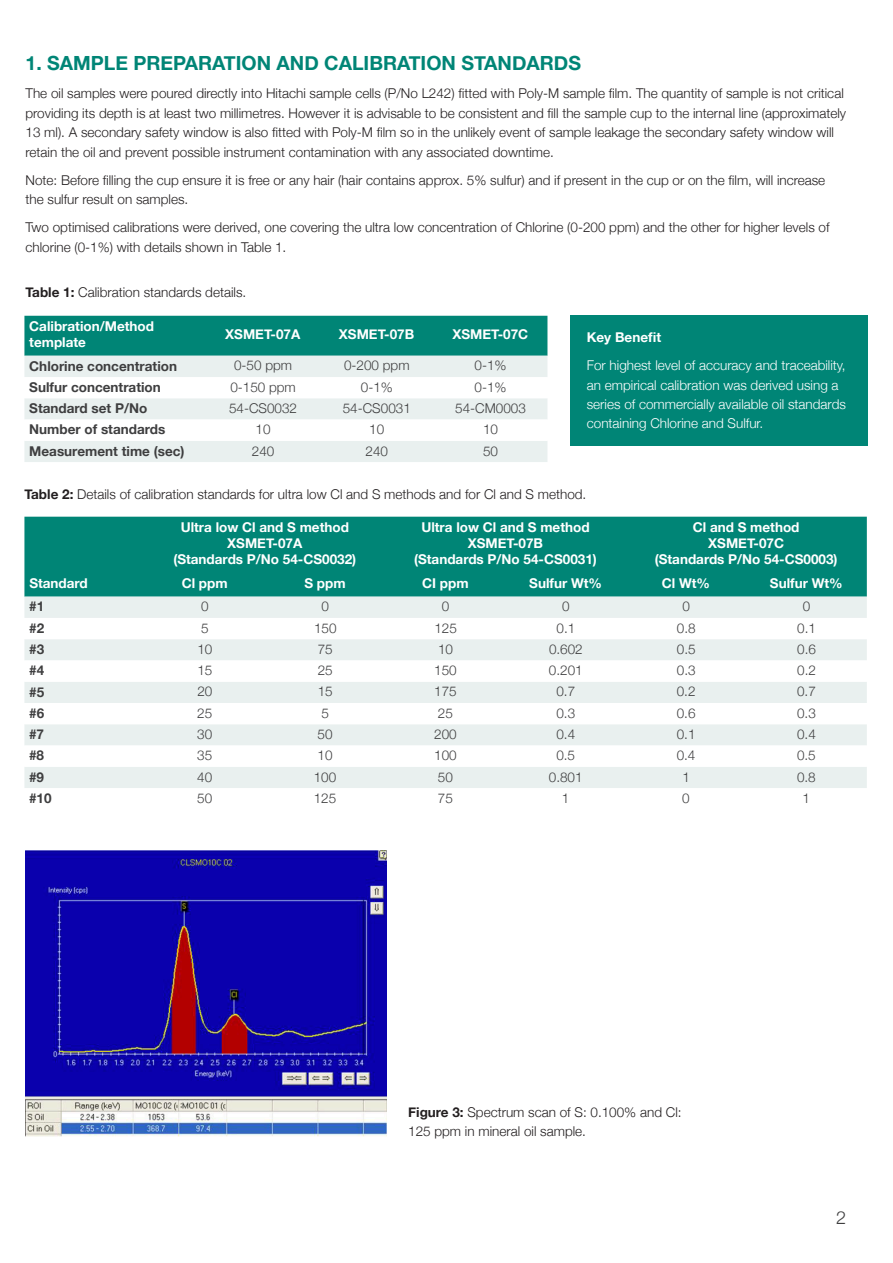
<style>
.page{position:relative;width:893px;height:1263px;background:#fff}
.page>*{position:absolute;margin:0;border:0;box-sizing:border-box;transform-origin:0 0}
.Large_Cap_13_18{font:700 19.5px "Helvetica Neue";color:#008576}
.t1{font:300 18px "Helvetica Neue";color:#3e3e3f}
.BODY_COPY__9_13{font:300 13.5px/19.5px "Helvetica Neue";color:#231f20}
.BODY_COPY__9_13-2{font:700 13.5px/16.2px "Helvetica Neue";color:#fff;text-align:center}
.Table_copy{font:300 13.5px "Helvetica Neue";color:#3e3e3f}
.BODY_COPY__9_13-3{font:300 13.5px/19.5px "Helvetica Neue";color:#fff}
.Table_copy-2{font:700 13.5px "Helvetica Neue";color:#3e3e3f}
.s1{font-weight:700}
</style>
<div class="page">
<div style="left:570px;top:316px;width:297px;height:130px;background:#008576"></div>
<div style="left:24px;top:316px;width:523px;height:40px;background:#008576"></div>
<div style="left:24px;top:356px;width:523px;height:106px;background:#e9f0ef"></div>
<svg style="left:24px;top:377px;width:523px;height:64px"></svg>
<div style="left:24px;top:517px;width:843px;height:80px;background:#008576"></div>
<div style="left:24px;top:597px;width:843px;height:21px;background:#e9f0ef"></div>
<svg style="left:24px;top:639px;width:843px;height:149px;fill:#e9f0ef"></svg>
<img style="left:26px;top:851px;width:361px;height:285px">
<p class="Large_Cap_13_18" style="left:26px;top:48px;width:557px">1. SAMPLE PREPARATION AND CALIBRATION STANDARDS</p>
<p class="BODY_COPY__9_13" style="left:26px;top:82px;width:822px">The oil samples were poured directly into Hitachi sample cells (P/No L242) fitted with Poly-M sample film. The quantity of sample is not critical providing its depth is at least two millimetres. However it is advisable to be consistent and fill the sample cup to the internal line (approximately 13 ml). A secondary safety window is also fitted with Poly-M film so in the unlikely event of sample leakage the secondary safety window will retain the oil and prevent possible instrument contamination with any associated downtime.</p>
<p class="BODY_COPY__9_13" style="left:26px;top:169px;width:801px">Note: Before filling the cup ensure it is free or any hair (hair contains approx. 5% sulfur) and if present in the cup or on the film, will increase the sulfur result on samples.</p>
<p class="BODY_COPY__9_13" style="left:26px;top:216px;width:806px">Two optimised calibrations were derived, one covering the ultra low concentration of Chlorine (0-200 ppm) and the other for higher levels of chlorine (0-1%) with details shown in Table 1.</p>
<p class="BODY_COPY__9_13" style="left:26px;top:282px;width:222px"><span class="s1">Table 1:</span> Calibration standards details.</p>
<p class="BODY_COPY__9_13-2" style="left:29px;top:318px;width:126px;text-align:left">Calibration/Method template</p>
<p class="BODY_COPY__9_13-2" style="left:225px;top:327px;width:77px">XSMET-07A</p>
<p class="BODY_COPY__9_13-2" style="left:339px;top:327px;width:77px">XSMET-07B</p>
<p class="BODY_COPY__9_13-2" style="left:452px;top:327px;width:77px">XSMET-07C</p>
<p class="Table_copy-2" style="left:29px;top:355px;width:149px">Chlorine concentration</p>
<p class="Table_copy" style="left:234px;top:355px;width:60px">0-50 ppm</p>
<p class="Table_copy" style="left:344px;top:355px;width:67px">0-200 ppm</p>
<p class="Table_copy" style="left:475px;top:355px;width:34px">0-1%</p>
<p class="Table_copy-2" style="left:29px;top:376px;width:133px">Sulfur concentration</p>
<p class="Table_copy" style="left:230px;top:376px;width:67px">0-150 ppm</p>
<p class="Table_copy" style="left:361px;top:376px;width:34px">0-1%</p>
<p class="Table_copy" style="left:475px;top:376px;width:34px">0-1%</p>
<p class="Table_copy-2" style="left:29px;top:398px;width:120px">Standard set P/No</p>
<p class="Table_copy" style="left:229px;top:397px;width:70px">54-CS0032</p>
<p class="Table_copy" style="left:343px;top:397px;width:70px">54-CS0031</p>
<p class="Table_copy" style="left:455px;top:397px;width:72px">54-CM0003</p>
<p class="Table_copy-2" style="left:29px;top:419px;width:137px">Number of standards</p>
<p class="Table_copy" style="left:256px;top:419px;width:17px">10</p>
<p class="Table_copy" style="left:369px;top:419px;width:17px">10</p>
<p class="Table_copy" style="left:483px;top:419px;width:17px">10</p>
<p class="Table_copy-2" style="left:29px;top:440px;width:157px">Measurement time (sec)</p>
<p class="Table_copy" style="left:252px;top:440px;width:24px">240</p>
<p class="Table_copy" style="left:366px;top:440px;width:24px">240</p>
<p class="Table_copy" style="left:483px;top:440px;width:17px">50</p>
<p class="BODY_COPY__9_13-2" style="left:587px;top:329px;width:76px">Key Benefit</p>
<p class="BODY_COPY__9_13-3" style="left:587px;top:354px;width:261px">For highest level of accuracy and traceability, an empirical calibration was derived using a series of commercially available oil standards containing Chlorine and Sulfur.</p>
<p class="BODY_COPY__9_13" style="left:24px;top:483px;width:563px"><span class="s1">Table 2:</span> Details of calibration standards for ultra low Cl and S methods and for Cl and S method.</p>
<p class="BODY_COPY__9_13-2" style="left:181px;top:519px;width:170px">Ultra low Cl and S method<br>XSMET-07A</p>
<p class="BODY_COPY__9_13-2" style="left:173px;top:552px;width:184px">(Standards P/No 54-CS0032)</p>
<p class="BODY_COPY__9_13-2" style="left:421px;top:519px;width:170px">Ultra low Cl and S method</p>
<p class="BODY_COPY__9_13-2" style="left:468px;top:536px;width:77px">XSMET-07B</p>
<p class="BODY_COPY__9_13-2" style="left:414px;top:552px;width:184px">(Standards P/No 54-CS0031)</p>
<p class="BODY_COPY__9_13-2" style="left:693px;top:519px;width:108px">Cl and S method</p>
<p class="BODY_COPY__9_13-2" style="left:655px;top:536px;width:184px">XSMET-07C<br>(Standards P/No 54-CS0003)</p>
<p class="BODY_COPY__9_13-2" style="left:29px;top:576px;width:60px">Standard</p>
<p class="BODY_COPY__9_13-2" style="left:182px;top:576px;width:47px">Cl ppm</p>
<p class="BODY_COPY__9_13-2" style="left:304px;top:576px;width:43px">S ppm</p>
<p class="BODY_COPY__9_13-2" style="left:422px;top:576px;width:48px">CI ppm</p>
<p class="BODY_COPY__9_13-2" style="left:529px;top:576px;width:74px">Sulfur Wt%</p>
<p class="BODY_COPY__9_13-2" style="left:662px;top:576px;width:50px">Cl Wt%</p>
<p class="BODY_COPY__9_13-2" style="left:770px;top:576px;width:74px">Sulfur Wt%</p>
<p class="Table_copy-2" style="left:29px;top:596px;width:17px">#1</p>
<p class="Table_copy" style="left:201px;top:596px;width:9px">0</p>
<p class="Table_copy" style="left:322px;top:596px;width:9px">0</p>
<p class="Table_copy" style="left:442px;top:596px;width:9px">0</p>
<p class="Table_copy" style="left:562px;top:596px;width:9px">0</p>
<p class="Table_copy" style="left:682px;top:596px;width:9px">0</p>
<p class="Table_copy" style="left:803px;top:596px;width:9px">0</p>
<p class="Table_copy-2" style="left:29px;top:617px;width:17px">#2</p>
<p class="Table_copy" style="left:201px;top:617px;width:9px">5</p>
<p class="Table_copy" style="left:314px;top:617px;width:24px">150</p>
<p class="Table_copy" style="left:434px;top:617px;width:24px">125</p>
<p class="Table_copy" style="left:557px;top:617px;width:20px">0.1</p>
<p class="Table_copy" style="left:677px;top:617px;width:20px">0.8</p>
<p class="Table_copy" style="left:797px;top:617px;width:20px">0.1</p>
<p class="Table_copy-2" style="left:29px;top:638px;width:17px">#3</p>
<p class="Table_copy" style="left:197px;top:638px;width:17px">10</p>
<p class="Table_copy" style="left:318px;top:638px;width:17px">75</p>
<p class="Table_copy" style="left:438px;top:638px;width:17px">10</p>
<p class="Table_copy" style="left:549px;top:638px;width:35px">0.602</p>
<p class="Table_copy" style="left:677px;top:638px;width:20px">0.5</p>
<p class="Table_copy" style="left:797px;top:638px;width:20px">0.6</p>
<p class="Table_copy-2" style="left:29px;top:660px;width:17px">#4</p>
<p class="Table_copy" style="left:197px;top:659px;width:17px">15</p>
<p class="Table_copy" style="left:318px;top:659px;width:17px">25</p>
<p class="Table_copy" style="left:434px;top:659px;width:24px">150</p>
<p class="Table_copy" style="left:549px;top:659px;width:35px">0.201</p>
<p class="Table_copy" style="left:677px;top:659px;width:20px">0.3</p>
<p class="Table_copy" style="left:797px;top:659px;width:20px">0.2</p>
<p class="Table_copy-2" style="left:29px;top:681px;width:17px">#5</p>
<p class="Table_copy" style="left:197px;top:681px;width:17px">20</p>
<p class="Table_copy" style="left:318px;top:681px;width:17px">15</p>
<p class="Table_copy" style="left:434px;top:681px;width:24px">175</p>
<p class="Table_copy" style="left:556px;top:681px;width:20px">0.7</p>
<p class="Table_copy" style="left:677px;top:681px;width:20px">0.2</p>
<p class="Table_copy" style="left:797px;top:681px;width:20px">0.7</p>
<p class="Table_copy-2" style="left:29px;top:702px;width:17px">#6</p>
<p class="Table_copy" style="left:197px;top:702px;width:17px">25</p>
<p class="Table_copy" style="left:321px;top:702px;width:9px">5</p>
<p class="Table_copy" style="left:438px;top:702px;width:17px">25</p>
<p class="Table_copy" style="left:556px;top:702px;width:20px">0.3</p>
<p class="Table_copy" style="left:677px;top:702px;width:20px">0.6</p>
<p class="Table_copy" style="left:797px;top:702px;width:20px">0.3</p>
<p class="Table_copy-2" style="left:29px;top:724px;width:17px">#7</p>
<p class="Table_copy" style="left:197px;top:723px;width:17px">30</p>
<p class="Table_copy" style="left:318px;top:723px;width:17px">50</p>
<p class="Table_copy" style="left:434px;top:723px;width:24px">200</p>
<p class="Table_copy" style="left:556px;top:723px;width:20px">0.4</p>
<p class="Table_copy" style="left:677px;top:723px;width:20px">0.1</p>
<p class="Table_copy" style="left:797px;top:723px;width:20px">0.4</p>
<p class="Table_copy-2" style="left:29px;top:745px;width:17px">#8</p>
<p class="Table_copy" style="left:197px;top:744px;width:17px">35</p>
<p class="Table_copy" style="left:318px;top:744px;width:17px">10</p>
<p class="Table_copy" style="left:434px;top:744px;width:24px">100</p>
<p class="Table_copy" style="left:556px;top:744px;width:20px">0.5</p>
<p class="Table_copy" style="left:677px;top:744px;width:20px">0.4</p>
<p class="Table_copy" style="left:797px;top:744px;width:20px">0.5</p>
<p class="Table_copy-2" style="left:29px;top:766px;width:17px">#9</p>
<p class="Table_copy" style="left:197px;top:766px;width:17px">40</p>
<p class="Table_copy" style="left:314px;top:766px;width:24px">100</p>
<p class="Table_copy" style="left:438px;top:766px;width:17px">50</p>
<p class="Table_copy" style="left:549px;top:766px;width:35px">0.801</p>
<p class="Table_copy" style="left:682px;top:766px;width:9px">1</p>
<p class="Table_copy" style="left:797px;top:766px;width:20px">0.8</p>
<p class="Table_copy-2" style="left:29px;top:787px;width:24px">#10</p>
<p class="Table_copy" style="left:197px;top:787px;width:17px">50</p>
<p class="Table_copy" style="left:314px;top:787px;width:24px">125</p>
<p class="Table_copy" style="left:438px;top:787px;width:17px">75</p>
<p class="Table_copy" style="left:562px;top:787px;width:9px">1</p>
<p class="Table_copy" style="left:682px;top:787px;width:9px">0</p>
<p class="Table_copy" style="left:803px;top:787px;width:9px">1</p>
<p class="BODY_COPY__9_13" style="left:408px;top:1101px;width:275px"><span class="s1">Figure 3:</span> Spectrum scan of S: 0.100% and Cl:<br>125 ppm in mineral oil sample.</p>
<h2 class="t1" style="left:836px;top:1203px;width:12px">2</h2>
</div>
